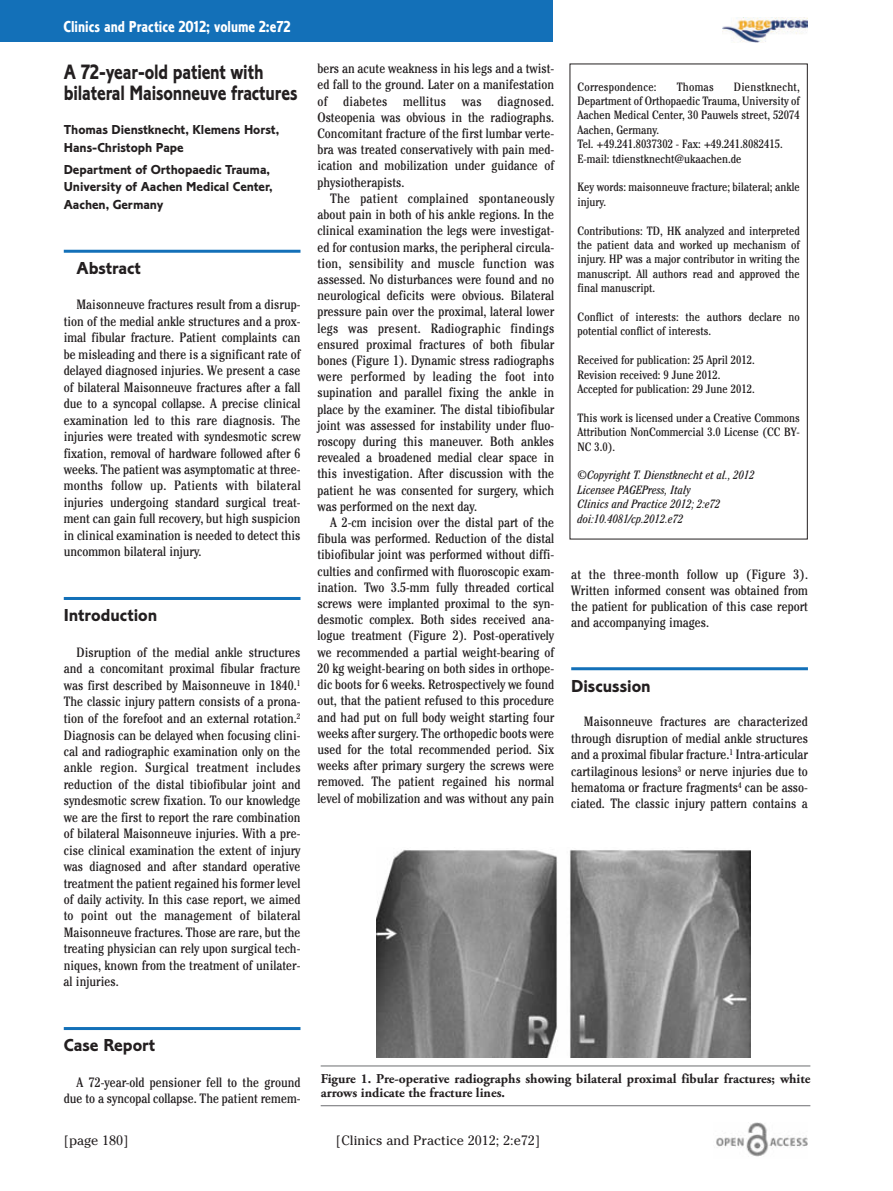
<style>
.page{position:relative;width:893px;height:1191px;background:#fff}
.page>*{position:absolute;margin:0;border:0;box-sizing:border-box;transform-origin:0 0}
.t1{font:21.6px/21.3px "Corinthian Bold Plain";letter-spacing:-.005em;color:#231f20;scale:.83 1}
.t2{font:18px "Corinthian Bold Plain";color:#231f20}
.t3{font:16.5px "Corinthian Bold Condensed Plain";color:#fff}
.t4{font:condensed 13.5px/16.2px "Cheltenham";color:#231f20;text-align:justify}
.t5{font:13.5px/17.5px "Corinthian Bold Plain";color:#231f20}
.t6{font:700 13.5px/13.5px "Adobe Garamond Pro";color:#231f20}
.t7{font:13.5px "Cheltenham";color:#231f20}
.t8{font:condensed 12px/14.4px "Cheltenham";color:#231f20}
.t9{font:italic condensed 12px/14.4px "Cheltenham";color:#231f20}
.t10{font:condensed 12px "Cheltenham";letter-spacing:.02em;color:#231f20}
</style>
<div class="page">
<hr style="left:64px;top:250px;width:236px;height:3px;background:#1370b8">
<hr style="left:64px;top:597px;width:236px;height:3px;background:#1370b8">
<hr style="left:64px;top:1027px;width:236px;height:3px;background:#1370b8">
<hr style="left:571px;top:667px;width:237px;height:3px;background:#1370b8">
<div style="left:0;top:0;width:553px;height:42px;background:#1370b8"></div>
<img style="left:716px;top:1123px;width:92px;height:34px">
<img style="left:723px;top:17px;width:84px;height:26px">
<hr style="left:321px;top:1065px;width:489px;height:1px;background:#6c6d70">
<hr style="left:321px;top:1105px;width:489px;height:1px;background:#6c6d70">
<img style="left:377px;top:850px;width:373px;height:207px">
<p class="t3" style="left:63px;top:21px;width:229px">Clinics and Practice 2012; volume 2:e72</p>
<h1 class="t1" style="left:64px;top:63px;width:283px">A 72-year-old patient with bilateral Maisonneuve fractures</h1>
<p class="t5" style="left:64px;top:122px;width:217px">Thomas Dienstknecht, Klemens Horst,<br>Hans-Christoph Pape</p>
<p class="t5" style="left:64px;top:162px;width:210px">Department of Orthopaedic Trauma,<br>University of Aachen Medical Center,<br>Aachen, Germany</p>
<h2 class="t2" style="left:77px;top:262px;width:66px">Abstract</h2>
<p class="t4" style="left:64px;top:298px;width:238px;text-indent:13px">Maisonneuve fractures result from a disrup&shy;tion of the medial ankle structures and a prox&shy;imal fibular fracture. Patient complaints can be misleading and there is a significant rate of delayed diagnosed injuries. We present a case of bilateral Maisonneuve fractures after a fall due to a syncopal collapse. A precise clinical examination led to this rare diagnosis. The injuries were treated with syndesmotic screw fixation, removal of hardware followed after 6 weeks. The patient was asymptomatic at three&shy;months follow up. Patients with bilateral injuries undergoing standard surgical treat&shy;ment can gain full recovery, but high suspicion in clinical examination is needed to detect this uncommon bilateral injury.</p>
<h2 class="t2" style="left:64px;top:609px;width:95px">Introduction</h2>
<p class="t4" style="left:64px;top:645px;width:238px;text-indent:13px">Disruption of the medial ankle structures and a concomitant proximal fibular fracture was first described by Maisonneuve in 1840.<sup>1<br></sup>The classic injury pattern consists of a prona&shy;tion of the forefoot and an external rotation.<sup>2<br></sup>Diagnosis can be delayed when focusing clini&shy;cal and radiographic examination only on the ankle region. Surgical treatment includes reduction of the distal tibiofibular joint and syndesmotic screw fixation. To our knowledge we are the first to report the rare combination of bilateral Maisonneuve injuries. With a pre&shy;cise clinical examination the extent of injury was diagnosed and after standard operative treatment the patient regained his former level of daily activity. In this case report, we aimed to point out the management of bilateral Maisonneuve fractures. Those are rare, but the treating physician can rely upon surgical tech&shy;niques, known from the treatment of unilater&shy;al injuries.</p>
<p class="t4" style="left:317px;top:62px;width:238px">bers an acute weakness in his legs and a twist&shy;ed fall to the ground. Later on a manifestation of diabetes mellitus was diagnosed.<br>Osteopenia was obvious in the radiographs.<br>Concomitant fracture of the first lumbar verte&shy;bra was treated conservatively with pain med&shy;ication and mobilization under guidance of physiotherapists.</p>
<p class="t4" style="left:317px;top:191px;width:238px;text-indent:13px">The patient complained spontaneously about pain in both of his ankle regions. In the clinical examination the legs were investigat&shy;ed for contusion marks, the peripheral circula&shy;tion, sensibility and muscle function was assessed. No disturbances were found and no neurological deficits were obvious. Bilateral pressure pain over the proximal, lateral lower legs was present. Radiographic findings ensured proximal fractures of both fibular bones (Figure 1). Dynamic stress radiographs were performed by leading the foot into supination and parallel fixing the ankle in place by the examiner. The distal tibiofibular joint was assessed for instability under fluo&shy;roscopy during this maneuver. Both ankles revealed a broadened medial clear space in this investigation. After discussion with the patient he was consented for surgery, which was performed on the next day.</p>
<p class="t4" style="left:317px;top:515px;width:238px;text-indent:13px">A 2-cm incision over the distal part of the fibula was performed. Reduction of the distal tibiofibular joint was performed without diffi&shy;culties and confirmed with fluoroscopic exam&shy;ination. Two 3.5-mm fully threaded cortical screws were implanted proximal to the syn&shy;desmotic complex. Both sides received ana&shy;logue treatment (Figure 2). Post-operatively we recommended a partial weight-bearing of 20 kg weight-bearing on both sides in orthope&shy;dic boots for 6 weeks. Retrospectively we found out, that the patient refused to this procedure and had put on full body weight starting four weeks after surgery. The orthopedic boots were used for the total recommended period. Six weeks after primary surgery the screws were removed. The patient regained his normal level of mobilization and was without any pain</p>
<p class="t10" style="left:578px;top:82px;width:80px">Correspondence:</p>
<p class="t8" style="left:677px;top:80px;width:39px">Thomas</p>
<p class="t8" style="left:578px;top:80px;width:224px;text-indent:156px">Dienstknecht, Department of Orthopaedic Trauma, University of Aachen Medical Center, 30 Pauwels street, 52074<br>Aachen, Germany.<br>Tel. +49.241.8037302 - Fax: +49.241.8082415.<br>E-mail: tdienstknecht@ukaachen.de</p>
<p class="t8" style="left:578px;top:181px;width:224px">Key words: maisonneuve fracture; bilateral; ankle injury.</p>
<p class="t8" style="left:578px;top:224px;width:224px;text-align:justify">Contributions: TD, HK analyzed and interpreted the patient data and worked up mechanism of injury. HP was a major contributor in writing the manuscript. All authors read and approved the final manuscript.</p>
<p class="t8" style="left:578px;top:311px;width:224px">Conflict of interests: the authors declare no potential conflict of interests.</p>
<p class="t8" style="left:578px;top:354px;width:179px">Received for publication: 25 April 2012.<br>Revision received: 9 June 2012.<br>Accepted for publication: 29 June 2012.</p>
<p class="t8" style="left:578px;top:411px;width:224px;text-align:justify">This work is licensed under a Creative Commons Attribution NonCommercial 3.0 License (CC BY-NC 3.0).</p>
<p class="t9" style="left:578px;top:469px;width:179px">©Copyright T. Dienstknecht et al., 2012<br>Licensee PAGEPress, Italy<br>Clinics and Practice 2012; 2:e72 doi:10.4081/cp.2012.e72</p>
<p class="t4" style="left:571px;top:567px;width:238px">at the three-month follow up (Figure 3).<br>Written informed consent was obtained from the patient for publication of this case report and accompanying images.</p>
<h2 class="t2" style="left:571px;top:679px;width:81px">Discussion</h2>
<p class="t4" style="left:571px;top:715px;width:238px;text-indent:13px">Maisonneuve fractures are characterized through disruption of medial ankle structures and a proximal fibular fracture.<sup>1</sup> Intra-articular cartilaginous lesions<sup>3</sup> or nerve injuries due to hematoma or fracture fragments<sup>4</sup> can be asso&shy;ciated. The classic injury pattern contains a</p>
<h2 class="t2" style="left:64px;top:1039px;width:93px">Case Report</h2>
<p class="t4" style="left:64px;top:1075px;width:238px;text-align:right">A 72-year-old pensioner fell to the ground due to a syncopal collapse. The patient remem-</p>
<p class="t6" style="left:321px;top:1073px;width:491px">Figure 1. Pre-operative radiographs showing bilateral proximal fibular fractures; white arrows indicate the fracture lines.</p>
<p class="t7" style="left:64px;top:1132px;width:66px">[page 180]</p>
<p class="t7" style="left:336px;top:1132px;width:206px">[Clinics and Practice 2012; 2:e72]</p>
</div>
